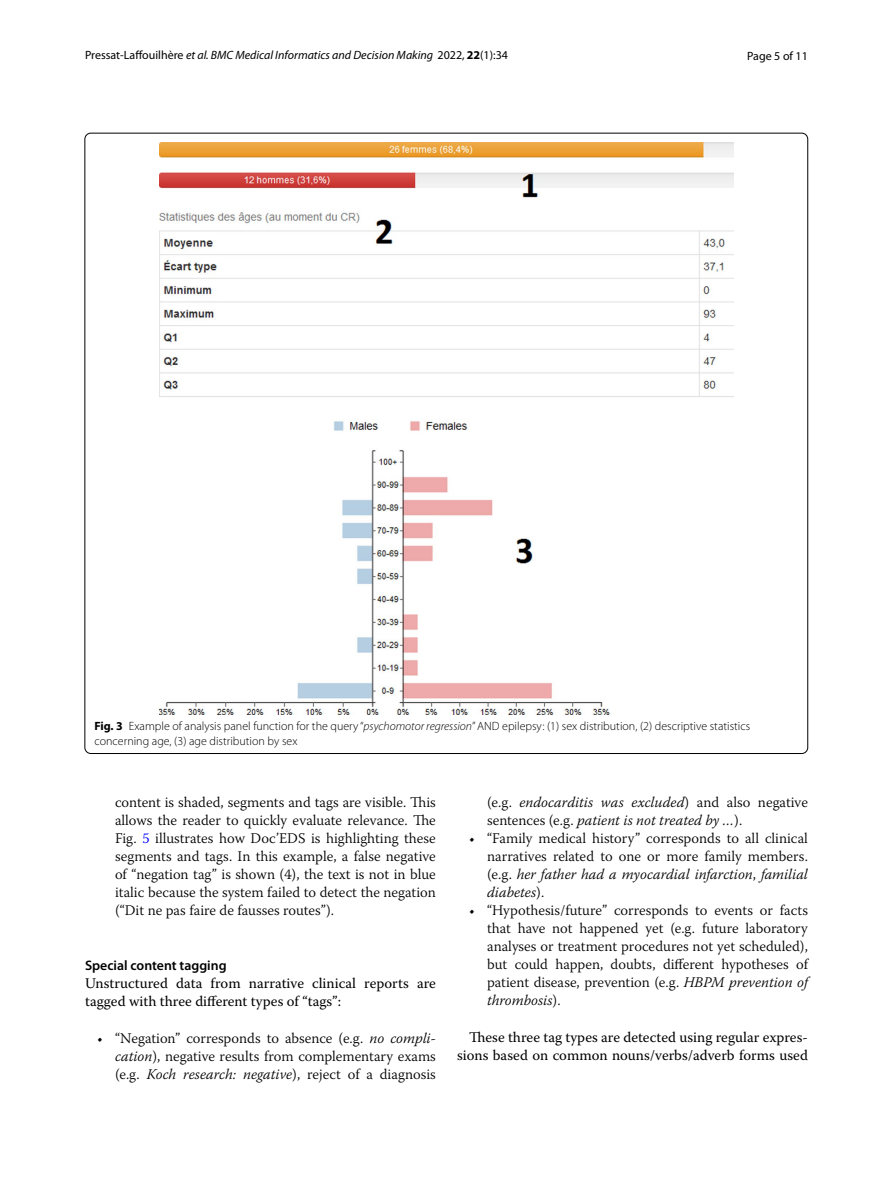
<style>
.page{position:relative;width:893px;height:1187px;background:#fff}
.page>*{position:absolute;margin:0;border:0;box-sizing:border-box;transform-origin:0 0}
.t1{font:300 14.7px/18px "Warnock Pro";color:#000;text-align:justify}
.t2{font:14.7px/18px "Warnock Pro";color:#000}
.t3{font:italic 300 14.7px/18px "Warnock Pro";color:#000}
.t4{font:600 13.8px "Myriad Pro";color:#000}
.t5{font:300 12px/15px "Myriad Pro";color:#000}
.t6{font:italic 12px "Myriad Pro";color:#000}
.t7{font:12px "Myriad Pro";color:#000}
.s1{font-style:normal}
.s2{font-weight:700;font-style:normal}
.s3{font-weight:700}
.s4{font-style:italic}
.s5{color:#00f}
</style>
<div class="page">
<img style="left:160px;top:142px;width:574px;height:572px">
<p class="t6" style="left:85px;top:48px;width:424px"><span class="s1">Pressat‑Laffouilhère</span> et al. BMC Medical Informatics and Decision Making <span class="s1">2022,</span> <span class="s2">22</span><span class="s1">(1):34</span></p>
<p class="t7" style="left:747px;top:48px;width:62px">Page 5 of 11</p>
<p class="t5" style="left:94px;top:718px;width:657px"><span class="s3">Fig. 3</span> Example of analysis panel function for the query “<span class="s4">psychomotor regression</span>” AND epilepsy: (1) sex distribution, (2) descriptive statistics concerning age, (3) age distribution by sex</p>
<p class="t1" style="left:115px;top:792px;width:322px">content is shaded, segments and tags are visible. This allows the reader to quickly evaluate relevance. The Fig. <span class="s5">5</span> illustrates how Doc’EDS is highlighting these segments and tags. In this example, a false negative of “negation tag” is shown (4), the text is not in blue italic because the system failed to detect the negation (“Dit ne pas faire de fausses routes”).</p>
<p class="t4" style="left:85px;top:956px;width:143px">Special content tagging</p>
<p class="t2" style="left:85px;top:973px;width:352px">Unstructured data from narrative clinical reports are tagged with three different types of “tags”:</p>
<p class="t1" style="left:115px;top:1028px;width:322px;text-indent:-18px">• “Negation” corresponds to absence (e.g. <span class="s4">no compli&shy;cation</span>), negative results from complementary exams (e.g. <span class="s4">Koch research: negative</span>), reject of a diagnosis</p>
<p class="t3" style="left:487px;top:792px;width:322px"><span class="s1">(e.g.</span> endocarditis was excluded<span class="s1">) and also negative sentences (e.g.</span> patient is not treated by …<span class="s1">).</span></p>
<p class="t1" style="left:487px;top:828px;width:322px;text-indent:-18px">• “Family medical history” corresponds to all clinical narratives related to one or more family members. (e.g. <span class="s4">her father had a myocardial infarction</span>, <span class="s4">familial diabetes</span>).</p>
<p class="t1" style="left:487px;top:900px;width:322px;text-indent:-18px">• “Hypothesis/future” corresponds to events or facts that have not happened yet (e.g. future laboratory analyses or treatment procedures not yet scheduled), but could happen, doubts, different hypotheses of patient disease, prevention (e.g. <span class="s4">HBPM prevention of thrombosis</span>).</p>
<p class="t2" style="left:457px;top:1027px;width:352px;text-align:right">These three tag types are detected using regular expres&shy;sions based on common nouns/verbs/adverb forms used</p>
</div>
